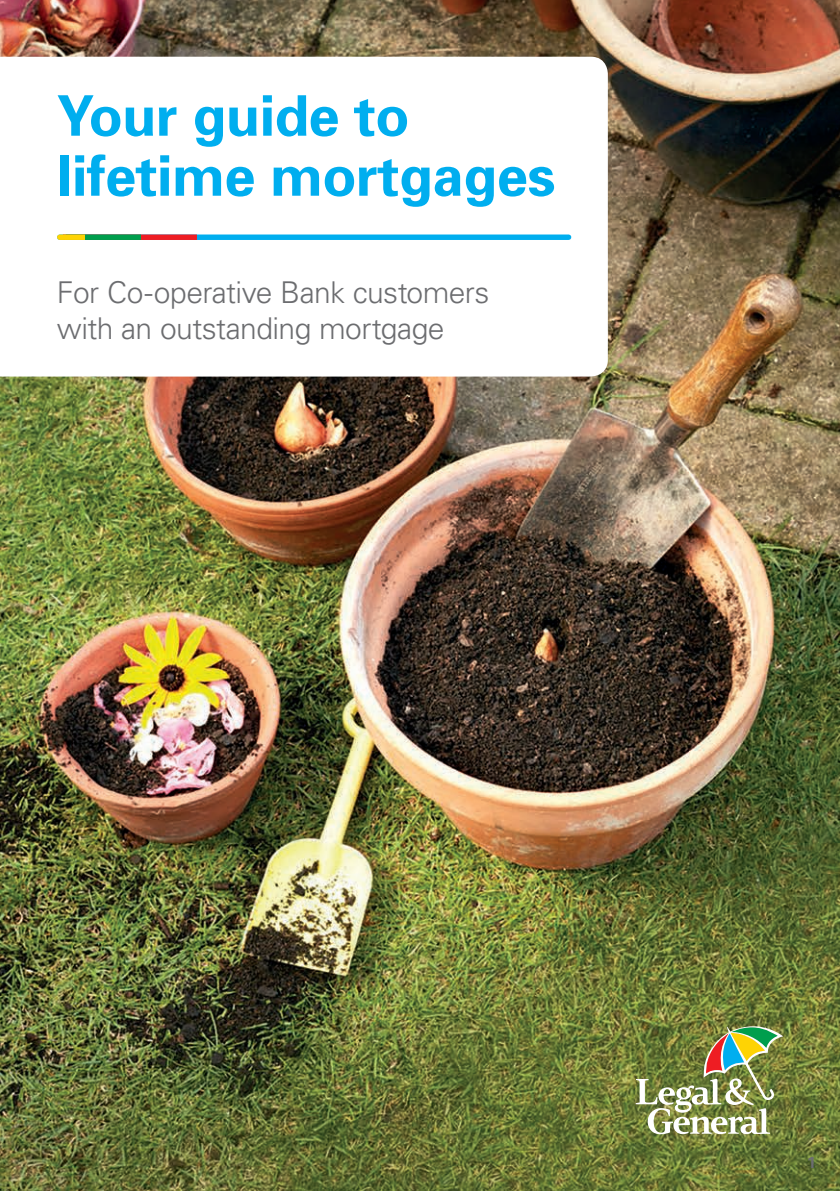
<style>
.page{position:relative;width:840px;height:1191px;background:#fff}
.page>*{position:absolute;margin:0;border:0;box-sizing:border-box;transform-origin:0 0}
.Document_title_-_201{font:700 56px/60px "Univers";letter-spacing:-.01em;color:#00aeef}
.Intro{font:300 30px/36px "Univers";letter-spacing:-.02em;color:#6c6d70}
.Page_numbers_-_blue{font:700 16px "Univers";color:#6c6d70}
</style>
<div class="page">
<img style="left:0;top:0;width:839px;height:1191px">
<svg style="left:0;top:57px;width:607px;height:319px"></svg>
<div style="left:60px;top:234px;width:508px;height:6px;background:#00aeef"></div>
<div style="left:63px;top:234px;width:134px;height:6px;background:#ee1d23"></div>
<div style="left:66px;top:234px;width:75px;height:6px;background:#009e4d"></div>
<svg style="left:60px;top:234px;width:4px;height:6px"></svg>
<div style="left:64px;top:234px;width:21px;height:6px;background:#fed304"></div>
<img style="left:635px;top:1026px;width:147px;height:108px">
<p class="Document_title_-_201" style="left:57px;top:84px;width:499px">Your guide to lifetime mortgages</p>
<p class="Intro" style="left:57px;top:273px;width:434px">For Co-operative Bank customers with an outstanding mortgage</p>
<p class="Page_numbers_-_blue" style="left:806px;top:1152px;width:10px">1</p>
</div>
